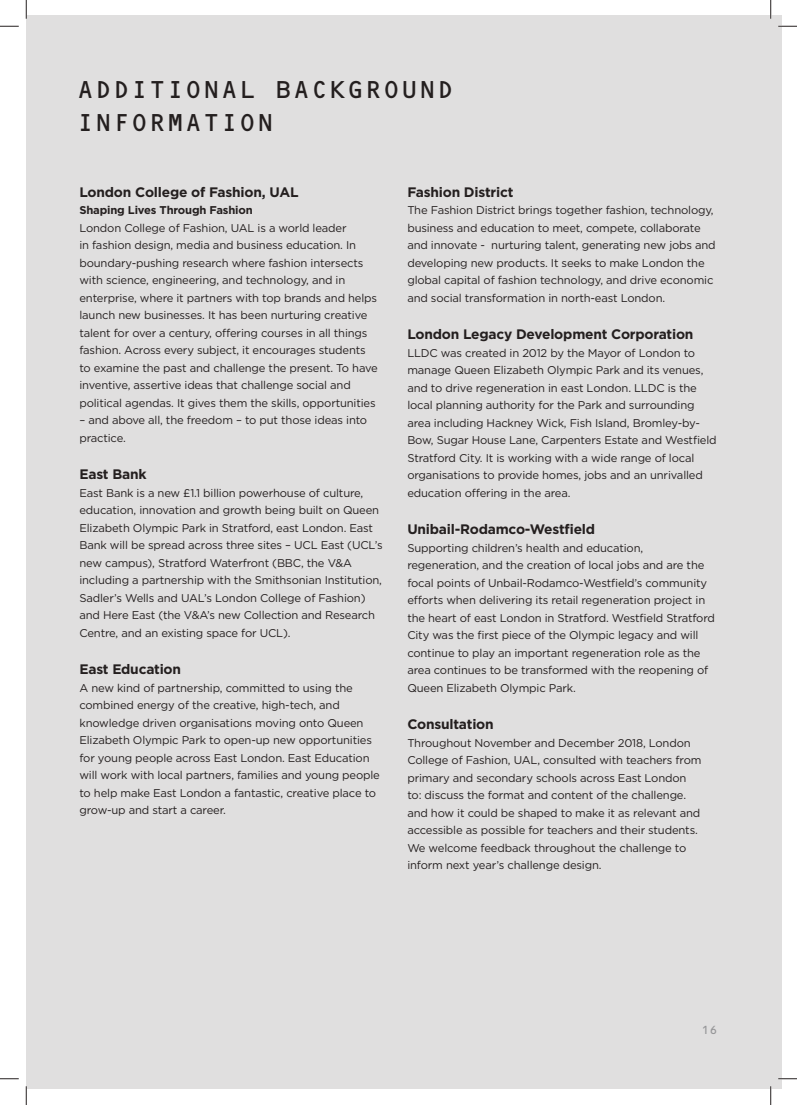
<style>
.page{position:relative;width:797px;height:1105px;background:#fff}
.page>*{position:absolute;margin:0;border:0;box-sizing:border-box;transform-origin:0 0}
.t1{font:25px/33.8px "OCRB Std";color:#241f1f}
.t2{font:700 13.75px "Gotham";letter-spacing:-.015em;color:#241f1f}
.t3{font:11.25px/17.5px "Gotham";letter-spacing:-.015em;color:#241f1f}
.t4{font:700 11.25px "Gotham";letter-spacing:-.015em;color:#241f1f}
.t5{font:11.25px "OCRB Std";color:#969698}
</style>
<div class="page">
<div style="left:26px;top:16px;width:755px;height:1073px;background:#e0dfdf"></div>
<svg style="left:0;top:25px;width:19px;height:2px"></svg>
<svg style="left:778px;top:25px;width:19px;height:2px"></svg>
<svg style="left:0;top:1078px;width:19px;height:1px"></svg>
<svg style="left:778px;top:1078px;width:19px;height:1px"></svg>
<svg style="left:25px;top:0;width:2px;height:19px"></svg>
<svg style="left:25px;top:1086px;width:2px;height:19px"></svg>
<svg style="left:770px;top:0;width:1px;height:19px"></svg>
<svg style="left:770px;top:1086px;width:1px;height:19px"></svg>
<h1 class="t1" style="left:76px;top:72px;width:380px">ADDITIONAL BACKGROUND<br>INFORMATION</h1>
<p class="t2" style="left:79px;top:183px;width:221px">London College of Fashion, UAL</p>
<p class="t4" style="left:79px;top:203px;width:175px">Shaping Lives Through Fashion</p>
<p class="t3" style="left:79px;top:219px;width:300px">London College of Fashion, UAL is a world leader<br>in fashion design, media and business education. In boundary-pushing research where fashion intersects with science, engineering, and technology, and in enterprise, where it partners with top brands and helps launch new businesses. It has been nurturing creative talent for over a century, offering courses in all things fashion. Across every subject, it encourages students to examine the past and challenge the present. To have inventive, assertive ideas that challenge social and political agendas. It gives them the skills, opportunities</p>
<p class="t3" style="left:79px;top:411px;width:289px">– and above all, the freedom – to put those ideas into practice.</p>
<p class="t2" style="left:79px;top:465px;width:69px">East Bank</p>
<p class="t3" style="left:79px;top:484px;width:305px">East Bank is a new £1.1 billion powerhouse of culture, education, innovation and growth being built on Queen Elizabeth Olympic Park in Stratford, east London. East Bank will be spread across three sites – UCL East (UCL’s new campus), Stratford Waterfront (BBC, the V&amp;A including a partnership with the Smithsonian Institution, Sadler’s Wells and UAL’s London College of Fashion) and Here East (the V&amp;A’s new Collection and Research Centre, and an existing space for UCL).</p>
<p class="t2" style="left:79px;top:660px;width:103px">East Education</p>
<p class="t3" style="left:79px;top:679px;width:302px">A new kind of partnership, committed to using the combined energy of the creative, high-tech, and knowledge driven organisations moving onto Queen Elizabeth Olympic Park to open-up new opportunities for young people across East London. East Education will work with local partners, families and young people to help make East London a fantastic, creative place to grow-up and start a career.</p>
<p class="t2" style="left:407px;top:183px;width:107px">Fashion District</p>
<p class="t3" style="left:407px;top:201px;width:310px">The Fashion District brings together fashion, technology, business and education to meet, compete, collaborate and innovate - nurturing talent, generating new jobs and developing new products. It seeks to make London the global capital of fashion technology, and drive economic and social transformation in north-east London.</p>
<p class="t2" style="left:407px;top:325px;width:288px">London Legacy Development Corporation</p>
<p class="t3" style="left:407px;top:344px;width:311px">LLDC was created in 2012 by the Mayor of London to manage Queen Elizabeth Olympic Park and its venues, and to drive regeneration in east London. LLDC is the local planning authority for the Park and surrounding area including Hackney Wick, Fish Island, Bromley-by-Bow, Sugar House Lane, Carpenters Estate and Westfield Stratford City. It is working with a wide range of local organisations to provide homes, jobs and an unrivalled education offering in the area.</p>
<p class="t2" style="left:407px;top:520px;width:189px">Unibail-Rodamco-Westfield</p>
<p class="t3" style="left:407px;top:539px;width:309px">Supporting children’s health and education, regeneration, and the creation of local jobs and are the focal points of Unbail-Rodamco-Westfield’s community efforts when delivering its retail regeneration project in the heart of east London in Stratford. Westfield Stratford City was the first piece of the Olympic legacy and will continue to play an important regeneration role as the area continues to be transformed with the reopening of Queen Elizabeth Olympic Park.</p>
<p class="t2" style="left:407px;top:715px;width:88px">Consultation</p>
<p class="t3" style="left:407px;top:734px;width:296px">Throughout November and December 2018, London College of Fashion, UAL, consulted with teachers from primary and secondary schools across East London to: discuss the format and content of the challenge. and how it could be shaped to make it as relevant and accessible as possible for teachers and their students.<br>We welcome feedback throughout the challenge to inform next year’s challenge design.</p>
<p class="t5" style="left:701px;top:1023px;width:18px">16</p>
</div>
